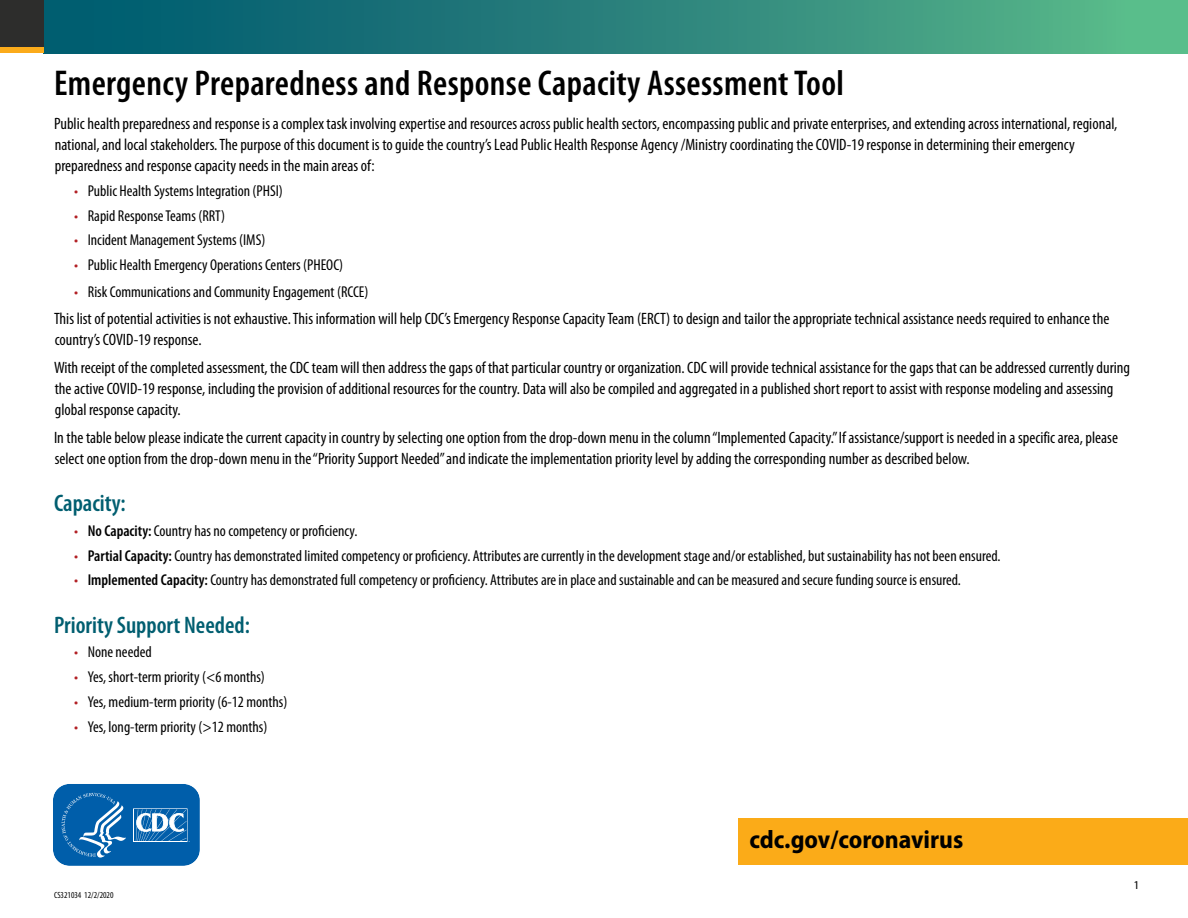
<style>
.page{position:relative;width:1188px;height:918px;background:#fff}
.page>*{position:absolute;margin:0;border:0;box-sizing:border-box;transform-origin:0 0}
.H1_BOLD__black{font:600 condensed 36px "Myriad Pro";letter-spacing:.01em;color:#000}
.cdc_URL__brand{font:700 semi-condensed 25.5px "Myriad Pro";color:#000}
.t1{font:600 condensed 24px "Myriad Pro";color:#005e70}
.new_p_myriad{font:condensed 16.5px/21px "Myriad Pro";color:#000}
.t2{font:condensed 15.75px "Myriad Pro";color:#000}
.t3{font:12px "Myriad Pro";color:#000}
.t4{font:condensed 9px "Myriad Pro";color:#000}
.s1{color:#b21f24}
.s2{font-weight:600}
</style>
<div class="page">
<div style="left:44px;top:0;width:1144px;height:53px;background:linear-gradient(to right,#00526e,#5cb98b)"></div>
<svg style="left:53px;top:784px;width:147px;height:82px;background:#2173b5"></svg>
<div style="left:739px;top:818px;width:449px;height:46px;background:#fbab18"></div>
<div style="left:0;top:46px;width:44px;height:7px;background:#fbab1b"></div>
<div style="left:0;top:0;width:44px;height:46px;background:#2d2d2c"></div>
<h1 class="H1_BOLD__black" style="left:54px;top:63px;width:792px">Emergency Preparedness and Response Capacity Assessment Tool</h1>
<p class="new_p_myriad" style="left:54px;top:113px;width:1065px">Public health preparedness and response is a complex task involving expertise and resources across public health sectors, encompassing public and private enterprises, and extending across international, regional, national, and local stakeholders. The purpose of this document is to guide the country’s Lead Public Health Response Agency /Ministry coordinating the COVID-19 response in determining their emergency preparedness and response capacity needs in the main areas of:</p>
<p class="t2" style="left:74px;top:182px;width:210px"><span class="s1">•</span> Public Health Systems Integration (PHSI)</p>
<p class="t2" style="left:74px;top:207px;width:152px"><span class="s1">•</span> Rapid Response Teams (RRT)</p>
<p class="t2" style="left:74px;top:232px;width:193px"><span class="s1">•</span> Incident Management Systems (IMS)</p>
<p class="t2" style="left:74px;top:256px;width:271px"><span class="s1">•</span> Public Health Emergency Operations Centers (PHEOC)</p>
<p class="t2" style="left:74px;top:283px;width:296px"><span class="s1">•</span> Risk Communications and Community Engagement (RCCE)</p>
<p class="new_p_myriad" style="left:54px;top:309px;width:1057px">This list of potential activities is not exhaustive. This information will help CDC’s Emergency Response Capacity Team (ERCT) to design and tailor the appropriate technical assistance needs required to enhance the country’s COVID-19 response.</p>
<p class="new_p_myriad" style="left:54px;top:357px;width:1078px">With receipt of the completed assessment, the CDC team will then address the gaps of that particular country or organization. CDC will provide technical assistance for the gaps that can be addressed currently during the active COVID-19 response, including the provision of additional resources for the country. Data will also be compiled and aggregated in a published short report to assist with response modeling and assessing global response capacity.</p>
<p class="new_p_myriad" style="left:54px;top:427px;width:1066px">In the table below please indicate the current capacity in country by selecting one option from the drop-down menu in the column “Implemented Capacity.” If assistance/support is needed in a specific area, please select one option from the drop-down menu in the “Priority Support Needed” and indicate the implementation priority level by adding the corresponding number as described below.</p>
<h2 class="t1" style="left:54px;top:490px;width:73px">Capacity:</h2>
<p class="t2" style="left:74px;top:522px;width:285px"><span class="s1">•</span> <span class="s2">No Capacity:</span> Country has no competency or proficiency.</p>
<p class="t2" style="left:74px;top:547px;width:928px"><span class="s1">•</span> <span class="s2">Partial Capacity:</span> Country has demonstrated limited competency or proficiency. Attributes are currently in the development stage and/or established, but sustainability has not been ensured.</p>
<p class="t2" style="left:74px;top:572px;width:888px"><span class="s1">•</span> <span class="s2">Implemented Capacity:</span> Country has demonstrated full competency or proficiency. Attributes are in place and sustainable and can be measured and secure funding source is ensured.</p>
<h2 class="t1" style="left:54px;top:611px;width:197px">Priority Support Needed:</h2>
<p class="t2" style="left:74px;top:644px;width:79px"><span class="s1">•</span> None needed</p>
<p class="t2" style="left:74px;top:668px;width:192px"><span class="s1">•</span> Yes, short-term priority (&lt;6 months)</p>
<p class="t2" style="left:74px;top:693px;width:215px"><span class="s1">•</span> Yes, medium-term priority (6-12 months)</p>
<p class="t2" style="left:74px;top:718px;width:195px"><span class="s1">•</span> Yes, long-term priority (&gt;12 months)</p>
<p class="t4" style="left:54px;top:891px;width:61px">CS321034 12/2/2020</p>
<p class="cdc_URL__brand" style="left:750px;top:825px;width:215px">cdc.gov/coronavirus</p>
<p class="t3" style="left:1133px;top:879px;width:8px">1</p>
</div>
